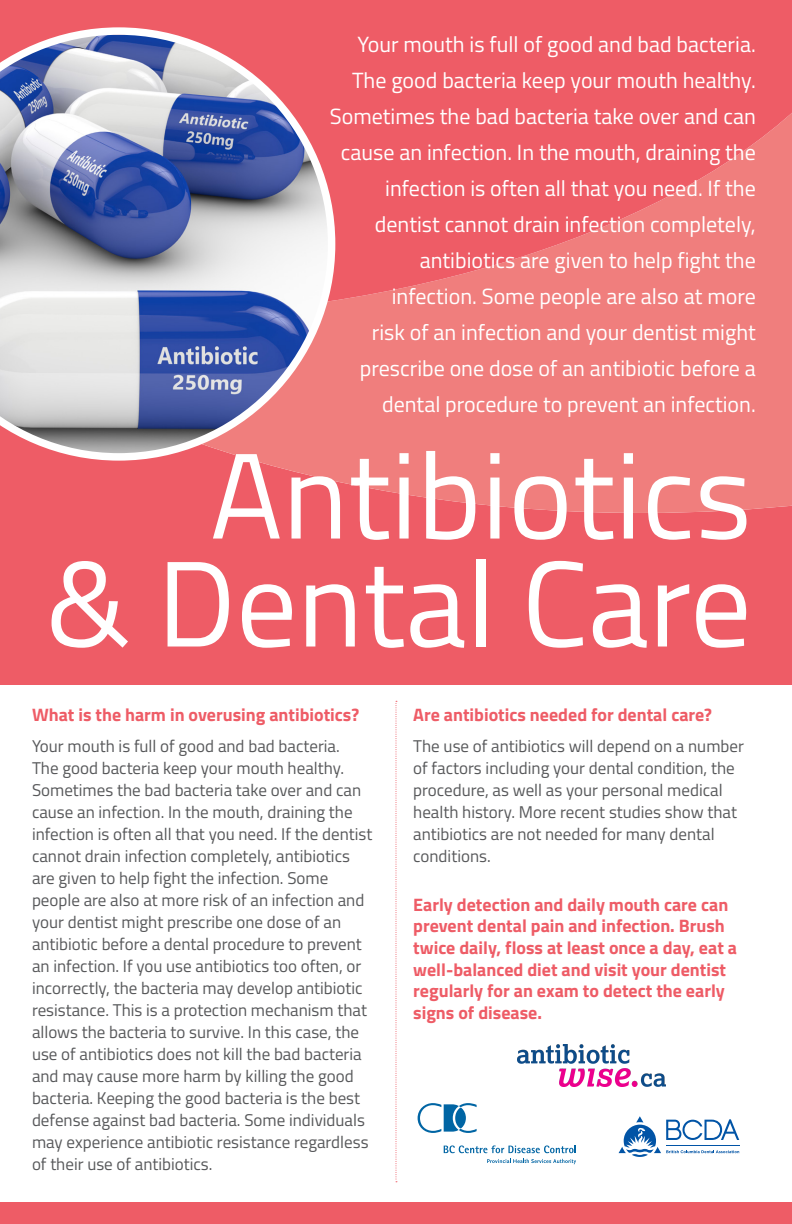
<style>
.page{position:relative;width:792px;height:1224px;background:#fff}
.page>*{position:absolute;margin:0;border:0;box-sizing:border-box;transform-origin:0 0}
.t1{font:122px "Titillium Web";color:#fff}
.t2{font:22px/36px "Titillium Web";color:#fff;text-align:right}
.t3{font:700 18px/21.6px "Titillium Web";color:#ee5c66}
.t4{font:17px/22px "Titillium Web";color:#57585a}
</style>
<div class="page">
<div style="left:0;top:513px;width:792px;height:172px;background:#ee5c66"></div>
<svg style="left:0;top:318px;width:792px;height:195px;background:#ef7778"></svg>
<svg style="left:0;top:0;width:792px;height:318px;background:#ee646c"></svg>
<svg style="left:0;top:27px;width:335px;height:434px;background:#a498b4"></svg>
<svg style="left:487px;top:1159px;width:89px;height:5px"></svg>
<svg style="left:444px;top:1145px;width:132px;height:8px"></svg>
<svg style="left:418px;top:1103px;width:59px;height:30px"></svg>
<svg style="left:619px;top:1116px;width:120px;height:41px"></svg>
<div style="left:0;top:1202px;width:792px;height:22px;background:#ee5c66"></div>
<svg style="left:396px;top:701px;width:1px;height:481px"></svg>
<img style="left:517px;top:1044px;width:149px;height:43px">
<p class="t2" style="left:330px;top:26px;width:428px">Your mouth is full of good and bad bacteria.<br>The good bacteria keep your mouth healthy.<br>Sometimes the bad bacteria take over and can cause an infection. In the mouth, draining the infection is often all that you need. If the dentist cannot drain infection completely, antibiotics are given to help fight the infection. Some people are also at more<br>risk of an infection and your dentist might prescribe one dose of an antibiotic before a dental procedure to prevent an infection.</p>
<p class="t1" style="left:210px;top:407px;width:543px">Antibiotics</p>
<p class="t1" style="left:46px;top:515px;width:707px">&amp; Dental Care</p>
<p class="t3" style="left:32px;top:703px;width:329px">What is the harm in overusing antibiotics?</p>
<p class="t4" style="left:32px;top:734px;width:342px">Your mouth is full of good and bad bacteria.<br>The good bacteria keep your mouth healthy.<br>Sometimes the bad bacteria take over and can cause an infection. In the mouth, draining the infection is often all that you need. If the dentist cannot drain infection completely, antibiotics are given to help fight the infection. Some people are also at more risk of an infection and your dentist might prescribe one dose of an antibiotic before a dental procedure to prevent an infection. If you use antibiotics too often, or incorrectly, the bacteria may develop antibiotic resistance. This is a protection mechanism that allows the bacteria to survive. In this case, the use of antibiotics does not kill the bad bacteria and may cause more harm by killing the good bacteria. Keeping the good bacteria is the best defense against bad bacteria. Some individuals may experience antibiotic resistance regardless of their use of antibiotics.</p>
<p class="t3" style="left:413px;top:703px;width:300px">Are antibiotics needed for dental care?</p>
<p class="t4" style="left:413px;top:734px;width:332px">The use of antibiotics will depend on a number of factors including your dental condition, the procedure, as well as your personal medical health history. More recent studies show that antibiotics are not needed for many dental conditions.</p>
<p class="t3" style="left:413px;top:893px;width:325px">Early detection and daily mouth care can prevent dental pain and infection. Brush twice daily, floss at least once a day, eat a well-balanced diet and visit your dentist regularly for an exam to detect the early signs of disease.</p>
</div>
